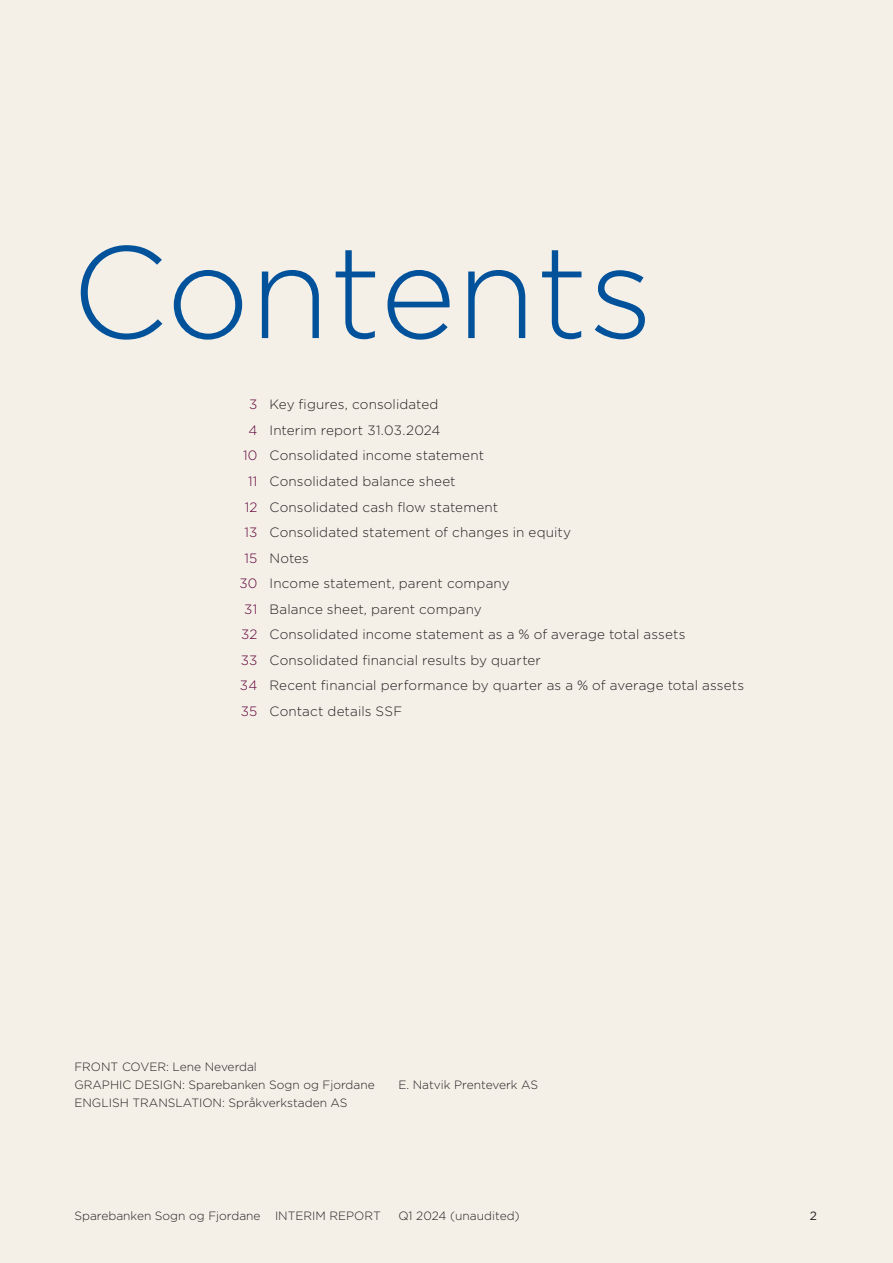
<style>
.page{position:relative;width:893px;height:1263px;background:#f4f0e8}
.page>*{position:absolute;margin:0;border:0;box-sizing:border-box;transform-origin:0 0}
.t1{font:300 130.5px "Gotham";color:#01529b}
.t2{font:300 13.5px "Gotham";letter-spacing:.01em;color:#231f20}
.t3{font:300 12px/18px "Gotham";color:#231f20}
.t4{font:12px "Gotham";color:#231f20}
.s1{color:#60003a}
</style>
<div class="page">
<h1 class="t1" style="left:71px;top:209px;width:583px">Contents</h1>
<p class="t2" style="left:249px;top:396px;width:191px"><span class="s1">3</span> Key figures, consolidated</p>
<p class="t2" style="left:248px;top:422px;width:194px"><span class="s1">4</span> Interim report 31.03.2024</p>
<p class="t2" style="left:243px;top:447px;width:243px"><span class="s1">10</span> Consolidated income statement</p>
<p class="t2" style="left:248px;top:473px;width:209px"><span class="s1">11</span> Consolidated balance sheet</p>
<p class="t2" style="left:245px;top:498px;width:255px"><span class="s1">12</span> Consolidated cash flow statement</p>
<p class="t2" style="left:245px;top:524px;width:328px"><span class="s1">13</span> Consolidated statement of changes in equity</p>
<p class="t2" style="left:244px;top:549px;width:66px"><span class="s1">15</span> Notes</p>
<p class="t2" style="left:239px;top:575px;width:272px"><span class="s1">30</span> Income statement, parent company</p>
<p class="t2" style="left:244px;top:600px;width:239px"><span class="s1">31</span> Balance sheet, parent company</p>
<p class="t2" style="left:241px;top:626px;width:446px"><span class="s1">32</span> Consolidated income statement as a % of average total assets</p>
<p class="t2" style="left:241px;top:651px;width:302px"><span class="s1">33</span> Consolidated financial results by quarter</p>
<p class="t2" style="left:240px;top:677px;width:506px"><span class="s1">34</span> Recent financial performance by quarter as a % of average total assets</p>
<p class="t2" style="left:241px;top:702px;width:163px"><span class="s1">35</span> Contact details SSF</p>
<p class="t3" style="left:74px;top:1057px;width:302px">FRONT COVER: Lene Neverdal<br>GRAPHIC DESIGN: Sparebanken Sogn og Fjordane</p>
<p class="t3" style="left:74px;top:1093px;width:275px">ENGLISH TRANSLATION: Språkverkstaden AS</p>
<p class="t3" style="left:398px;top:1075px;width:141px">E. Natvik Prenteverk AS</p>
<p class="t3" style="left:74px;top:1207px;width:308px">Sparebanken Sogn og Fjordane INTERIM REPORT</p>
<p class="t3" style="left:398px;top:1207px;width:123px">Q1 2024 (unaudited)</p>
<p class="t4" style="left:810px;top:1208px;width:9px">2</p>
</div>
